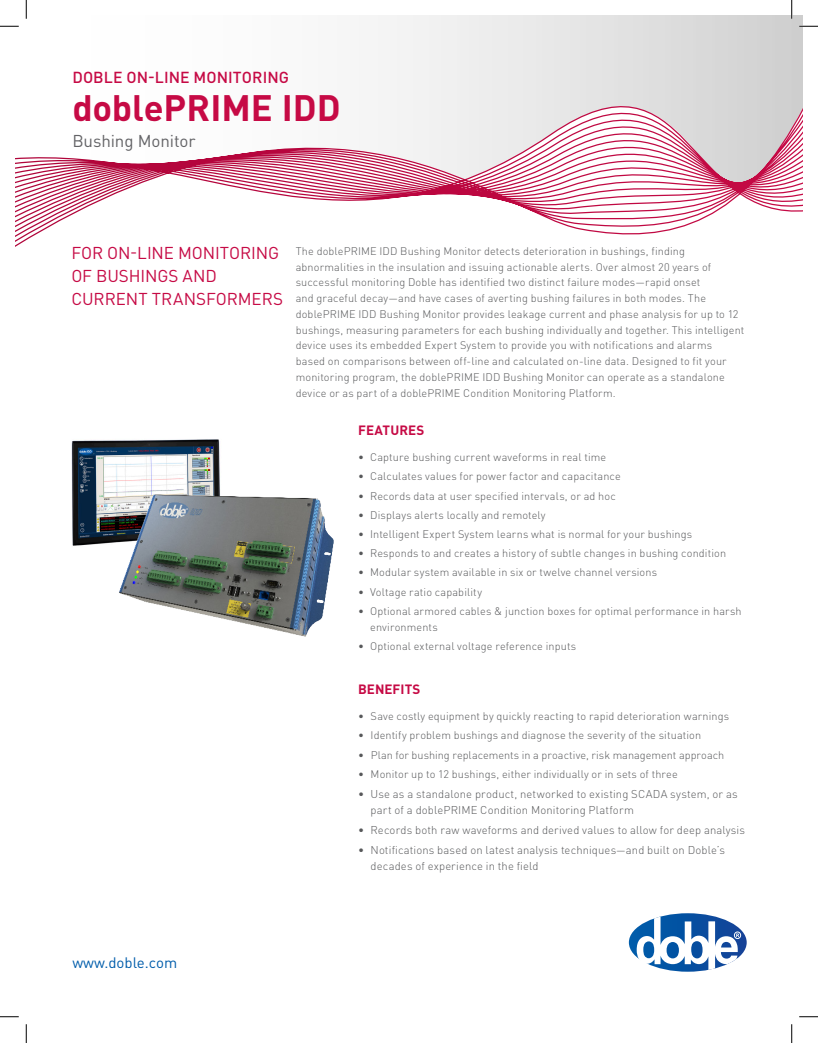
<style>
.page{position:relative;width:818px;height:1043px;background:#fff}
.page>*{position:absolute;margin:0;border:0;box-sizing:border-box;transform-origin:0 0}
.t1{font:700 36.38px "DIN Pro";letter-spacing:-.005em;color:#c60a45}
.introduction{font:17px/23px "DIN Pro";letter-spacing:-.005em;color:#c60a45}
.t2{font:17px "DIN Pro";letter-spacing:-.005em;color:#636366}
.t3{font:500 15.75px "DIN Pro";letter-spacing:.005em;color:#c60a45}
.introduction-2{font:15px "DIN Pro";color:#015dab}
.Content{font:700 13.38px "DIN Pro";letter-spacing:.005em;color:#c60a45}
.t4{font:300 11.25px "DIN Pro";letter-spacing:.01em;color:#57585a}
.Content-2{font:300 10.88px/15.8px "DIN Pro";letter-spacing:.01em;color:#57585a}
.s1{font-size:10.88px}
</style>
<div class="page">
<svg style="left:15px;top:39px;width:787px;height:208px"></svg>
<svg style="left:628px;top:913px;width:118px;height:58px"></svg>
<img style="left:71px;top:439px;width:149px;height:107px">
<img style="left:98px;top:453px;width:236px;height:184px">
<svg style="left:0;top:25px;width:19px;height:2px"></svg>
<svg style="left:799px;top:25px;width:19px;height:2px"></svg>
<svg style="left:0;top:1016px;width:19px;height:1px"></svg>
<svg style="left:799px;top:1016px;width:19px;height:1px"></svg>
<svg style="left:25px;top:0;width:2px;height:19px"></svg>
<svg style="left:25px;top:1024px;width:2px;height:18px"></svg>
<svg style="left:790px;top:0;width:2px;height:19px"></svg>
<svg style="left:791px;top:1024px;width:1px;height:18px"></svg>
<p class="t3" style="left:72px;top:65px;width:218px">DOBLE ON-LINE MONITORING</p>
<p class="t1" style="left:72px;top:78px;width:270px">doblePRIME IDD</p>
<p class="t2" style="left:72px;top:127px;width:125px">Bushing Monitor</p>
<p class="introduction" style="left:71px;top:240px;width:213px">FOR ON-LINE MONITORING<br>OF BUSHINGS AND<br>CURRENT TRANSFORMERS</p>
<p class="Content-2" style="left:296px;top:242px;width:450px">The doblePRIME IDD Bushing Monitor detects deterioration in bushings, finding abnormalities in the insulation and issuing actionable alerts. Over almost 20 years of successful monitoring Doble has identified two distinct failure modes—rapid onset<br>and graceful decay—and have cases of averting bushing failures in both modes. The doblePRIME IDD Bushing Monitor provides leakage current and phase analysis for up to 12 bushings, measuring parameters for each bushing individually and together. This intelligent device uses its embedded Expert System to provide you with notifications and alarms based on comparisons between off-line and calculated on-line data. Designed to fit your monitoring program, the doblePRIME IDD Bushing Monitor can operate as a standalone device or as part of a doblePRIME Condition Monitoring Platform.</p>
<p class="Content" style="left:358px;top:419px;width:68px">FEATURES</p>
<p class="Content-2" style="left:370px;top:448px;width:237px">Capture bushing current waveforms in real time</p>
<p class="Content-2" style="left:358px;top:448px;width:7px">•</p>
<p class="Content-2" style="left:358px;top:467px;width:7px">•</p>
<p class="Content-2" style="left:370px;top:467px;width:252px">Calculates values for power factor and capacitance</p>
<p class="Content-2" style="left:358px;top:487px;width:7px">•</p>
<p class="Content-2" style="left:370px;top:487px;width:247px">Records data at user specified intervals, or ad hoc</p>
<p class="Content-2" style="left:358px;top:506px;width:7px">•</p>
<p class="Content-2" style="left:370px;top:506px;width:177px">Displays alerts locally and remotely</p>
<p class="Content-2" style="left:358px;top:525px;width:7px">•</p>
<p class="Content-2" style="left:370px;top:525px;width:323px">Intelligent Expert System learns what is normal for your bushings</p>
<p class="Content-2" style="left:358px;top:544px;width:7px">•</p>
<p class="Content-2" style="left:370px;top:544px;width:357px">Responds to and creates a history of subtle changes in bushing condition</p>
<p class="Content-2" style="left:358px;top:563px;width:7px">•</p>
<p class="Content-2" style="left:370px;top:563px;width:288px">Modular system available in six or twelve channel versions</p>
<p class="Content-2" style="left:370px;top:583px;width:113px">Voltage ratio capability</p>
<p class="Content-2" style="left:358px;top:583px;width:7px">•</p>
<p class="Content-2" style="left:358px;top:602px;width:7px">•</p>
<p class="Content-2" style="left:358px;top:637px;width:7px">•</p>
<p class="Content-2" style="left:370px;top:602px;width:373px">Optional armored cables &amp; junction boxes for optimal performance in harsh</p>
<p class="Content-2" style="left:370px;top:618px;width:69px">environments</p>
<p class="Content-2" style="left:370px;top:637px;width:208px">Optional external voltage reference inputs</p>
<p class="Content" style="left:358px;top:678px;width:64px">BENEFITS</p>
<p class="Content-2" style="left:370px;top:707px;width:360px">Save costly equipment by quickly reacting to rapid deterioration warnings</p>
<p class="Content-2" style="left:358px;top:707px;width:7px">•</p>
<p class="introduction-2" style="left:72px;top:950px;width:106px">www.doble.com</p>
<p class="Content-2" style="left:358px;top:726px;width:7px">•</p>
<p class="Content-2" style="left:370px;top:726px;width:332px">Identify problem bushings and diagnose the severity of the situation</p>
<p class="Content-2" style="left:358px;top:745px;width:7px">•</p>
<p class="Content-2" style="left:370px;top:745px;width:355px">Plan for bushing replacements in a proactive, risk management approach</p>
<p class="Content-2" style="left:358px;top:765px;width:7px">•</p>
<p class="Content-2" style="left:370px;top:765px;width:309px">Monitor up to 12 bushings, either individually or in sets of three</p>
<p class="t4" style="left:358px;top:785px;width:8px">•</p>
<p class="t4" style="left:370px;top:785px;width:368px">Use as a standalone product, networked to existing SCADA system, or as</p>
<p class="t4" style="left:358px;top:821px;width:8px">•</p>
<p class="t4" style="left:370px;top:801px;width:265px">part of a doblePRIME Condition Monitoring Platform</p>
<p class="t4" style="left:370px;top:821px;width:376px">Records both raw waveforms and derived values to allow for deep analysis</p>
<p class="t4" style="left:358px;top:840px;width:8px">•</p>
<p class="t4" style="left:370px;top:840px;width:356px">Notifications based on latest analysis techniques<span class="s1">—</span>and built on Doble s’</p>
<p class="t4" style="left:370px;top:857px;width:169px">decades of experience in the field</p>
</div>
